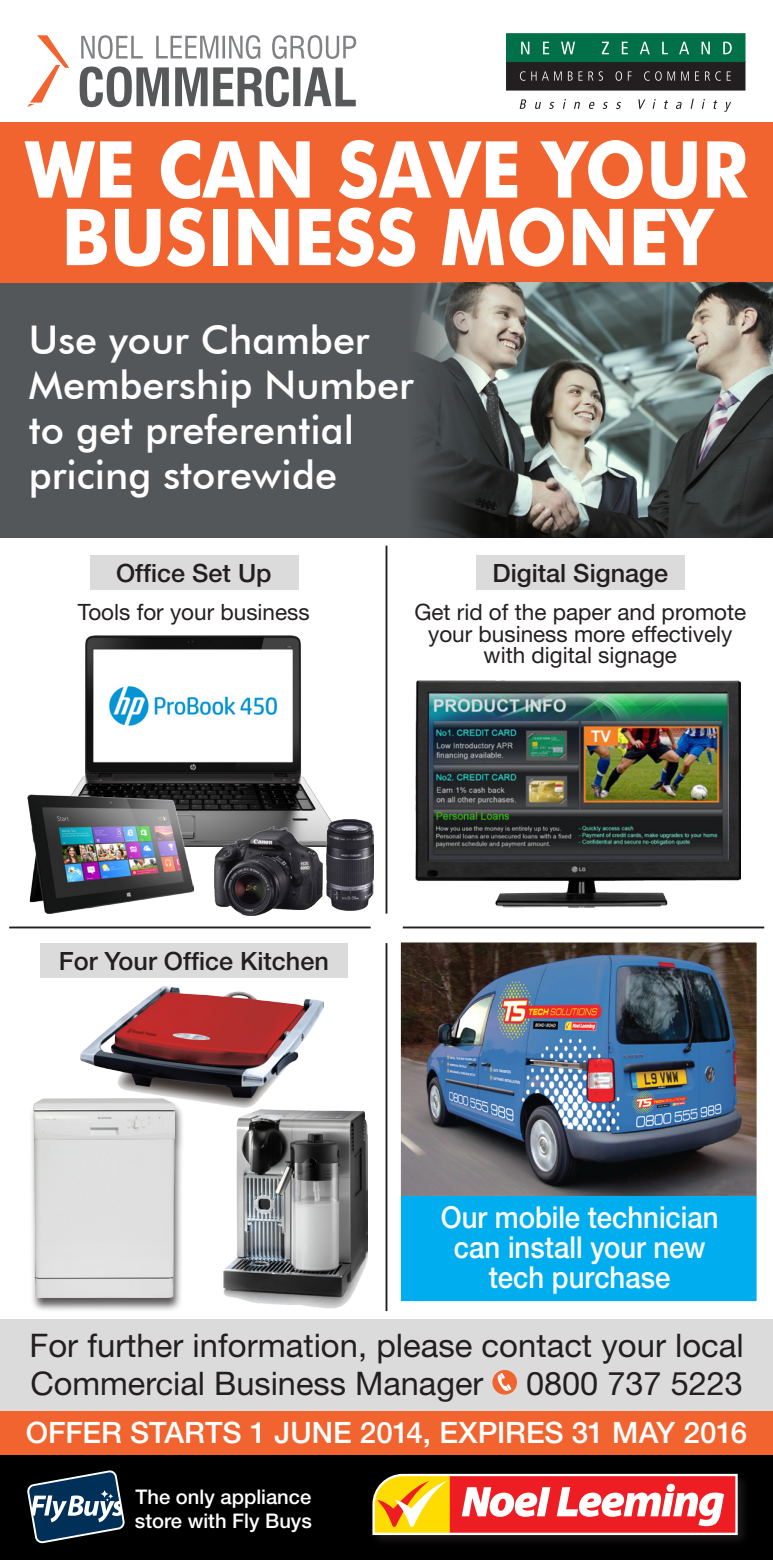
<style>
.page{position:relative;width:773px;height:1560px;background:#fff}
.page>*{position:absolute;margin:0;border:0;box-sizing:border-box;transform-origin:0 0}
.t1{font:700 78.75px "Futura BT";color:#fff;scale:.91 1}
.t2{font:500 39.5px/45px "Futura BT";color:#fff}
.t3{font:32.5px/37.5px "Helvetica Neue";color:#231f20}
.t4{font:500 30.25px "Helvetica Neue";color:#fff;scale:.91 1}
.Price{font:500 29.5px "Helvetica Neue";color:#fff}
.t5{font:500 25.25px "Helvetica Neue";color:#231f20}
.t6{font:22.5px "Helvetica Neue";color:#231f20}
.t7{font:500 20.25px/24px "Helvetica Neue";color:#fff}
</style>
<div class="page">
<img style="left:81px;top:986px;width:242px;height:121px">
<div style="left:40px;top:943px;width:308px;height:34px;background:#dcdbdc"></div>
<hr style="left:385px;top:545px;width:2px;height:368px;background:#231f20">
<div style="left:398px;top:940px;width:360px;height:363px;background:#00aeef"></div>
<img style="left:402px;top:943px;width:353px;height:252px">
<div style="left:396px;top:937px;width:365px;height:368px;border:5px solid #fff"></div>
<div style="left:0;top:122px;width:772px;height:169px;background:#f2642f"></div>
<div style="left:0;top:282px;width:772px;height:255px;background:#54575a"></div>
<img style="left:406px;top:282px;width:366px;height:255px">
<div style="left:0;top:1427px;width:772px;height:132px;background:#000"></div>
<svg style="left:27px;top:1470px;width:98px;height:73px"></svg>
<div style="left:370px;top:1471px;width:380px;height:76px;background:#231f20;opacity:.75"></div>
<svg style="left:371px;top:1472px;width:367px;height:63px"></svg>
<div style="left:0;top:1402px;width:772px;height:52px;background:#f2642f"></div>
<svg style="left:81px;top:35px;width:62px;height:24px"></svg>
<svg style="left:156px;top:36px;width:62px;height:22px"></svg>
<hr style="left:222px;top:36px;width:3px;height:22px;background:#808285">
<svg style="left:229px;top:35px;width:31px;height:24px"></svg>
<svg style="left:272px;top:35px;width:84px;height:24px"></svg>
<svg style="left:80px;top:66px;width:89px;height:41px"></svg>
<svg style="left:175px;top:67px;width:32px;height:39px"></svg>
<svg style="left:213px;top:66px;width:76px;height:41px"></svg>
<div style="left:293px;top:67px;width:7px;height:39px;background:#57585a"></div>
<svg style="left:304px;top:67px;width:52px;height:39px"></svg>
<svg style="left:27px;top:35px;width:42px;height:72px"></svg>
<div style="left:0;top:1318px;width:772px;height:91px;background:#dcdbdc"></div>
<svg style="left:492px;top:1369px;width:25px;height:25px"></svg>
<svg style="left:497px;top:1372px;width:14px;height:18px"></svg>
<img style="left:72px;top:635px;width:258px;height:211px">
<div style="left:90px;top:555px;width:209px;height:34px;background:#dcdbdc"></div>
<hr style="left:9px;top:926px;width:361px;height:2px;background:#231f20">
<div style="left:476px;top:555px;width:209px;height:34px;background:#dcdbdc"></div>
<img style="left:224px;top:1109px;width:143px;height:199px">
<div style="left:28px;top:1098px;width:156px;height:213px;background:#231f20;opacity:.75"></div>
<img style="left:34px;top:1098px;width:140px;height:199px">
<img style="left:415px;top:680px;width:325px;height:227px">
<hr style="left:403px;top:926px;width:361px;height:2px;background:#231f20">
<hr style="left:385px;top:943px;width:2px;height:367px;background:#231f20">
<svg style="left:519px;top:99px;width:7px;height:10px"></svg>
<svg style="left:535px;top:102px;width:6px;height:7px"></svg>
<svg style="left:549px;top:102px;width:5px;height:7px"></svg>
<svg style="left:562px;top:99px;width:4px;height:10px"></svg>
<svg style="left:574px;top:102px;width:6px;height:7px"></svg>
<svg style="left:589px;top:102px;width:5px;height:7px"></svg>
<svg style="left:602px;top:102px;width:5px;height:7px"></svg>
<svg style="left:616px;top:102px;width:5px;height:7px"></svg>
<svg style="left:638px;top:99px;width:7px;height:10px"></svg>
<svg style="left:652px;top:99px;width:3px;height:10px"></svg>
<svg style="left:664px;top:100px;width:4px;height:9px"></svg>
<svg style="left:675px;top:102px;width:6px;height:7px"></svg>
<svg style="left:690px;top:99px;width:3px;height:10px"></svg>
<svg style="left:701px;top:99px;width:3px;height:10px"></svg>
<svg style="left:713px;top:100px;width:4px;height:9px"></svg>
<svg style="left:724px;top:102px;width:7px;height:10px"></svg>
<div style="left:506px;top:61px;width:239px;height:29px;background:#231f20"></div>
<div style="left:506px;top:33px;width:239px;height:29px;background:#007049;border:1px solid #007049"></div>
<svg style="left:521px;top:42px;width:8px;height:12px"></svg>
<svg style="left:543px;top:42px;width:6px;height:12px"></svg>
<svg style="left:561px;top:42px;width:14px;height:12px"></svg>
<svg style="left:601px;top:42px;width:8px;height:12px"></svg>
<svg style="left:621px;top:42px;width:6px;height:12px"></svg>
<svg style="left:640px;top:42px;width:9px;height:12px"></svg>
<svg style="left:662px;top:42px;width:5px;height:12px"></svg>
<svg style="left:679px;top:42px;width:10px;height:12px"></svg>
<svg style="left:701px;top:42px;width:8px;height:12px"></svg>
<svg style="left:723px;top:42px;width:8px;height:12px"></svg>
<svg style="left:520px;top:71px;width:5px;height:10px"></svg>
<svg style="left:531px;top:71px;width:17px;height:10px"></svg>
<svg style="left:554px;top:71px;width:7px;height:10px"></svg>
<svg style="left:567px;top:71px;width:5px;height:10px"></svg>
<svg style="left:578px;top:71px;width:4px;height:10px"></svg>
<svg style="left:588px;top:71px;width:15px;height:10px"></svg>
<svg style="left:615px;top:71px;width:16px;height:10px"></svg>
<svg style="left:644px;top:71px;width:5px;height:10px"></svg>
<svg style="left:655px;top:71px;width:6px;height:10px"></svg>
<svg style="left:667px;top:71px;width:8px;height:10px"></svg>
<svg style="left:681px;top:71px;width:7px;height:10px"></svg>
<svg style="left:695px;top:71px;width:25px;height:10px"></svg>
<svg style="left:726px;top:71px;width:4px;height:10px"></svg>
<img style="left:27px;top:794px;width:166px;height:119px">
<img style="left:214px;top:819px;width:159px;height:96px">
<p class="t1" style="left:25px;top:122px;width:795px">WE CAN SAVE YOUR</p>
<p class="t1" style="left:61px;top:189px;width:716px">BUSINESS MONEY</p>
<p class="t2" style="left:29px;top:317px;width:386px">Use your Chamber<br>Membership Number to get preferential</p>
<p class="t2" style="left:29px;top:452px;width:309px">pricing storewide</p>
<p class="t5" style="left:116px;top:558px;width:157px">Office Set Up</p>
<p class="t6" style="left:78px;top:599px;width:233px">Tools for your business</p>
<p class="t5" style="left:492px;top:558px;width:177px">Digital Signage</p>
<p class="t6" style="left:414px;top:599px;width:333px">Get rid of the paper and promote</p>
<p class="t6" style="left:428px;top:620px;width:306px">your business more effectively</p>
<p class="t6" style="left:483px;top:641px;width:195px">with digital signage</p>
<p class="t5" style="left:59px;top:946px;width:271px">For Your Office Kitchen</p>
<p class="t4" style="left:440px;top:1199px;width:307px">Our mobile technician</p>
<p class="t4" style="left:454px;top:1229px;width:278px">can install your new</p>
<p class="t4" style="left:489px;top:1259px;width:201px">tech purchase</p>
<p class="t3" style="left:30px;top:1326px;width:715px">For further information, please contact your local<br>Commercial Business Manager</p>
<p class="t3" style="left:526px;top:1363px;width:218px">0800 737 5223</p>
<p class="Price" style="left:26px;top:1414px;width:722px">OFFER STARTS 1 JUNE 2014, EXPIRES 31 MAY 2016</p>
<p class="t7" style="left:135px;top:1484px;width:178px">The only appliance store with Fly Buys</p>
</div>
